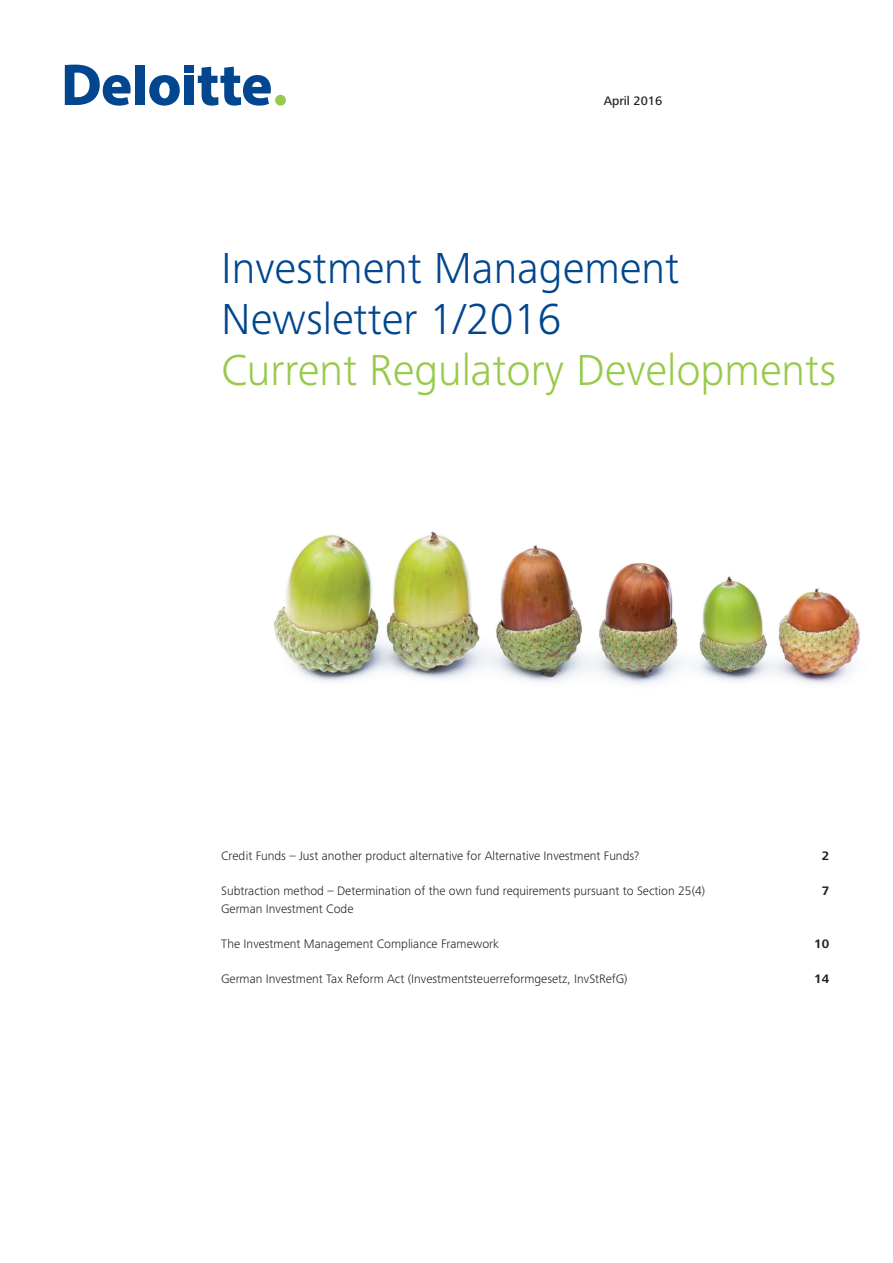
<style>
.page{position:relative;width:893px;height:1263px;background:#fff}
.page>*{position:absolute;margin:0;border:0;box-sizing:border-box;transform-origin:0 0}
.t1{font:300 45px/51px "Frutiger Next Pro";color:#01468e}
.t2{font:300 45px "Frutiger Next Pro";color:#97ca49}
.t3{font:300 12.75px "Frutiger Next Pro";color:#231f20}
.t4{font:500 12.75px "Frutiger Next Pro";color:#231f20}
.t5{font:700 12.75px "Frutiger Next Pro";color:#231f20}
</style>
<div class="page">
<div style="left:135px;top:65px;width:10px;height:40px;background:#01468e"></div>
<svg style="left:149px;top:75px;width:31px;height:31px"></svg>
<div style="left:184px;top:76px;width:10px;height:29px;background:#01468e"></div>
<div style="left:184px;top:65px;width:10px;height:8px;background:#01468e"></div>
<svg style="left:198px;top:67px;width:73px;height:39px"></svg>
<div style="left:275px;top:95px;width:11px;height:11px;background:#97ca49;border-radius:50%"></div>
<svg style="left:65px;top:65px;width:66px;height:41px"></svg>
<img style="left:274px;top:531px;width:586px;height:153px">
<p class="t4" style="left:604px;top:94px;width:60px">April 2016</p>
<h1 class="t1" style="left:221px;top:243px;width:460px">Investment Management<br>Newsletter 1/2016</h1>
<h1 class="t2" style="left:221px;top:345px;width:617px">Current Regulatory Developments</h1>
<p class="t3" style="left:221px;top:848px;width:420px">Credit Funds – Just another product alternative for Alternative Investment Funds?</p>
<p class="t5" style="left:822px;top:848px;width:9px">2</p>
<p class="t3" style="left:221px;top:883px;width:486px">Subtraction method – Determination of the own fund requirements pursuant to Section 25(4)</p>
<p class="t5" style="left:822px;top:883px;width:9px">7</p>
<p class="t3" style="left:221px;top:901px;width:134px">German Investment Code</p>
<p class="t3" style="left:221px;top:936px;width:279px">The Investment Management Compliance Framework</p>
<p class="t5" style="left:814px;top:936px;width:16px">10</p>
<p class="t3" style="left:221px;top:971px;width:408px">German Investment Tax Reform Act (Investmentsteuerreformgesetz, InvStRefG)</p>
<p class="t5" style="left:814px;top:971px;width:16px">14</p>
</div>
